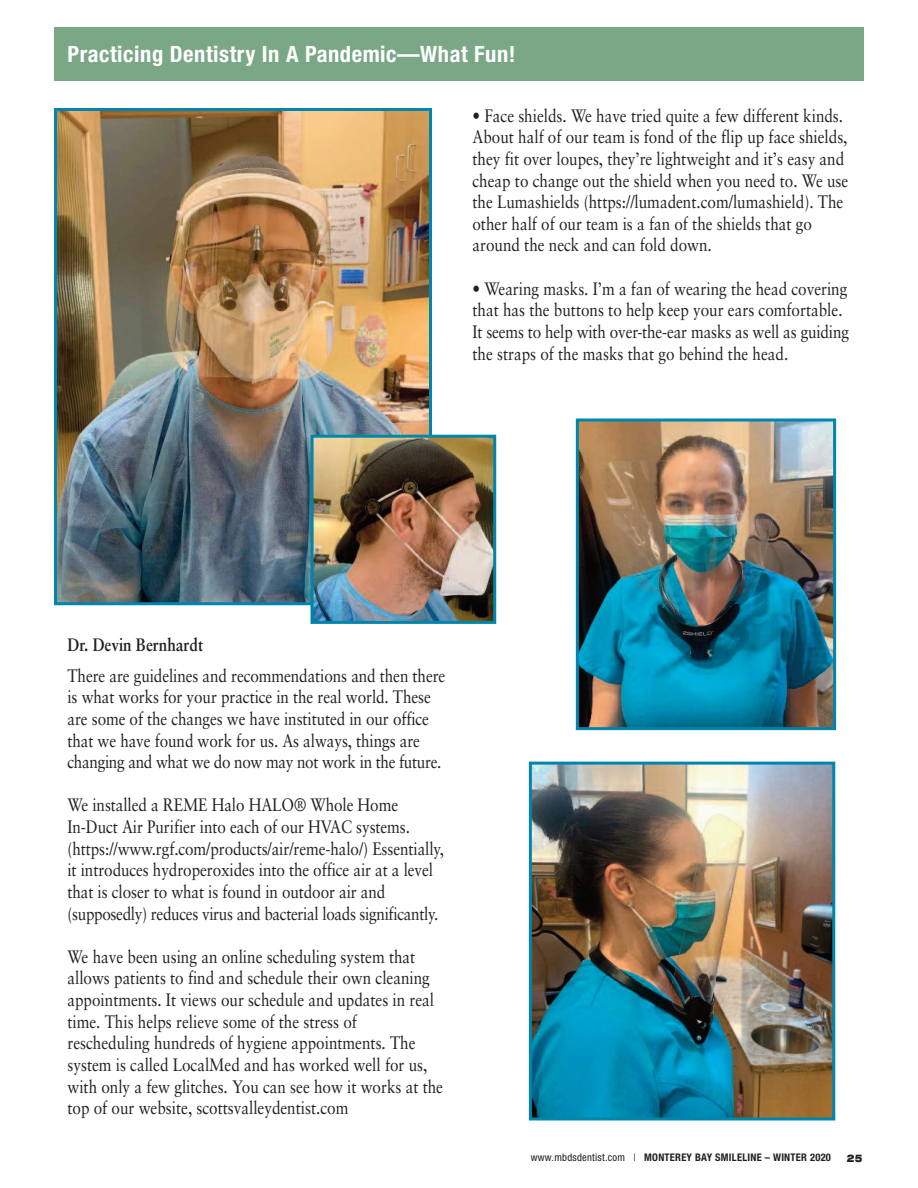
<style>
.page{position:relative;width:918px;height:1188px;background:#fff}
.page>*{position:absolute;margin:0;border:0;box-sizing:border-box;transform-origin:0 0}
.t1{font:700 condensed 22.5px "Helvetica Neue";letter-spacing:.025em;color:#fff}
.t2{font:18px/21.6px "Sabon";color:#231f20;scale:.85 1}
.t3{font:700 18px "Sabon";color:#231f20;scale:.85 1}
.t4{font:700 condensed 10.5px "Helvetica Neue";letter-spacing:.025em;color:#231f20}
.t5{font:900 expanded 10.5px "Helvetica Neue";color:#231f20;scale:.75 1}
.s1{font-weight:400}
.s2{font-weight:300}
</style>
<div class="page">
<div style="left:54px;top:27px;width:810px;height:54px;background:#7aa785"></div>
<img style="left:58px;top:112px;width:370px;height:489px">
<div style="left:54px;top:108px;width:378px;height:497px;border:3px solid #0086ad"></div>
<img style="left:314px;top:439px;width:178px;height:181px">
<div style="left:310px;top:435px;width:186px;height:189px;border:3px solid #0086ad"></div>
<img style="left:533px;top:766px;width:298px;height:350px">
<div style="left:529px;top:762px;width:306px;height:358px;border:3px solid #0086ad"></div>
<img style="left:580px;top:422px;width:252px;height:304px">
<div style="left:576px;top:418px;width:260px;height:312px;border:3px solid #0086ad"></div>
<p class="t1" style="left:68px;top:46px;width:450px">Practicing Dentistry In A Pandemic—What Fun!</p>
<p class="t2" style="left:472px;top:106px;width:444px">• Face shields. We have tried quite a few different kinds.<br>About half of our team is fond of the flip up face shields, they fit over loupes, they’re lightweight and it’s easy and cheap to change out the shield when you need to. We use the Lumashields (https://lumadent.com/lumashield). The other half of our team is a fan of the shields that go around the neck and can fold down.</p>
<p class="t2" style="left:472px;top:279px;width:444px">• Wearing masks. I’m a fan of wearing the head covering that has the buttons to help keep your ears comfortable.<br>It seems to help with over-the-ear masks as well as guiding the straps of the masks that go behind the head.</p>
<p class="t3" style="left:67px;top:637px;width:161px">Dr. Devin Bernhardt</p>
<p class="t2" style="left:67px;top:666px;width:446px">There are guidelines and recommendations and then there is what works for your practice in the real world. These are some of the changes we have instituted in our office that we have found work for us. As always, things are changing and what we do now may not work in the future.</p>
<p class="t2" style="left:67px;top:796px;width:444px">We installed a REME Halo HALO® Whole Home In-Duct Air Purifier into each of our HVAC systems. (https://www.rgf.com/products/air/reme-halo/) Essentially, it introduces hydroperoxides into the office air at a level that is closer to what is found in outdoor air and (supposedly) reduces virus and bacterial loads significantly.</p>
<p class="t2" style="left:67px;top:947px;width:443px">We have been using an online scheduling system that allows patients to find and schedule their own cleaning appointments. It views our schedule and updates in real time. This helps relieve some of the stress of rescheduling hundreds of hygiene appointments. The system is called LocalMed and has worked well for us, with only a few glitches. You can see how it works at the top of our website, scottsvalleydentist.com</p>
<p class="t4" style="left:531px;top:1154px;width:302px"><span class="s1">www.mbdsdentist.com</span> <span class="s2">I</span> MONTEREY BAY SMILELINE – WINTER 2020</p>
<p class="t5" style="left:847px;top:1154px;width:22px">25</p>
</div>
